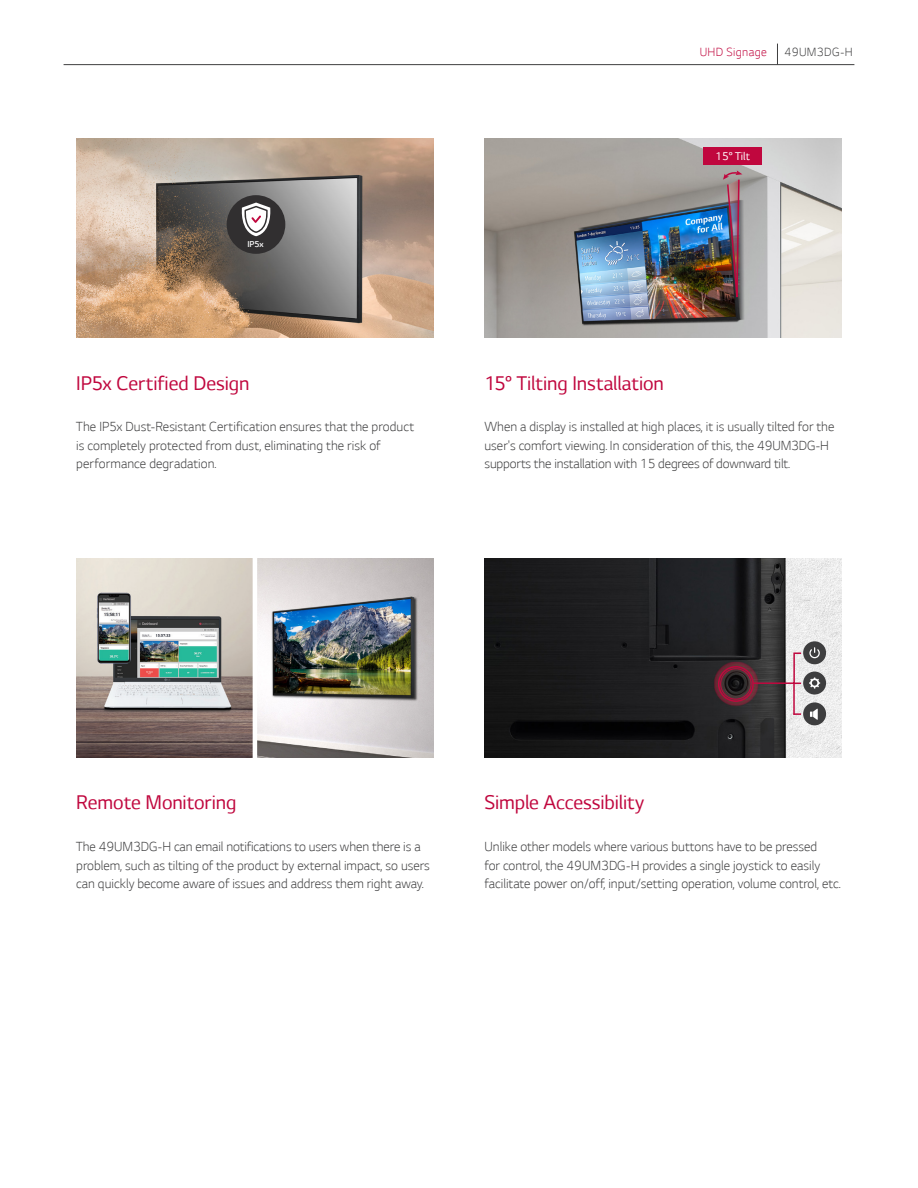
<style>
.page{position:relative;width:918px;height:1188px;background:#fff}
.page>*{position:absolute;margin:0;border:0;box-sizing:border-box;transform-origin:0 0}
.t1{font:22.5px "LG Smart";letter-spacing:-.005em;color:#c0073e}
.t2{font:300 15px/18.8px "LG Smart";color:#3e3e3f}
.t3{font:300 13.5px "LG Smart";letter-spacing:.025em;color:#c0073e}
.t4{font:300 13.5px "LG Smart";letter-spacing:.025em;color:#3e3e3f}
.t5{font:12.75px "LG Smart";color:#fff}
.t6{font:300 9.75px "LG Smart";color:#fff}
</style>
<div class="page">
<img style="left:76px;top:558px;width:357px;height:200px">
<hr style="left:253px;top:556px;width:4px;height:204px;background:#fff">
<img style="left:485px;top:558px;width:357px;height:200px">
<div style="left:803px;top:641px;width:23px;height:23px;background:#3e3e3f;border-radius:50%"></div>
<div style="left:803px;top:672px;width:23px;height:23px;background:#3e3e3f;border-radius:50%"></div>
<div style="left:803px;top:702px;width:23px;height:23px;background:#3e3e3f;border-radius:50%"></div>
<svg style="left:809px;top:647px;width:11px;height:12px"></svg>
<svg style="left:809px;top:678px;width:11px;height:11px"></svg>
<svg style="left:810px;top:709px;width:8px;height:11px"></svg>
<hr style="left:793px;top:683px;width:2px;height:32px;background:#c0073e">
<svg style="left:751px;top:652px;width:52px;height:33px"></svg>
<svg style="left:794px;top:713px;width:7px;height:2px"></svg>
<div style="left:718px;top:666px;width:36px;height:36px;border:2px solid #c0073e;border-radius:50%"></div>
<div style="left:720px;top:668px;width:31px;height:32px;border:1px solid #c0073e;border-radius:50%"></div>
<hr style="left:64px;top:64px;width:790px;height:1px;background:#3e3e3f">
<img style="left:76px;top:138px;width:357px;height:199px">
<div style="left:227px;top:195px;width:58px;height:59px;background:#312f30;border-radius:50%"></div>
<svg style="left:241px;top:203px;width:30px;height:33px"></svg>
<img style="left:485px;top:138px;width:357px;height:199px">
<div style="left:703px;top:147px;width:59px;height:18px;background:#c0073e"></div>
<img style="left:723px;top:170px;width:19px;height:158px">
<svg style="left:777px;top:44px;width:1px;height:20px"></svg>
<p class="t3" style="left:700px;top:45px;width:69px">UHD Signage</p>
<p class="t4" style="left:784px;top:45px;width:70px">49UM3DG-H</p>
<p class="t6" style="left:247px;top:239px;width:18px">IP5x</p>
<p class="t5" style="left:716px;top:149px;width:36px">15° Tilt</p>
<p class="t1" style="left:76px;top:371px;width:175px">IP5x Certified Design</p>
<p class="t1" style="left:485px;top:371px;width:181px">15° Tilting Installation</p>
<p class="t2" style="left:485px;top:417px;width:351px">When a display is installed at high places, it is usually tilted for the user's comfort viewing. In consideration of this, the 49UM3DG-H supports the installation with 15 degrees of downward tilt.</p>
<p class="t2" style="left:76px;top:417px;width:339px">The IP5x Dust-Resistant Certification ensures that the product is completely protected from dust, eliminating the risk of performance degradation.</p>
<p class="t1" style="left:76px;top:790px;width:162px">Remote Monitoring</p>
<p class="t1" style="left:485px;top:790px;width:161px">Simple Accessibility</p>
<p class="t2" style="left:485px;top:837px;width:358px">Unlike other models where various buttons have to be pressed<br>for control, the 49UM3DG-H provides a single joystick to easily facilitate power on/off, input/setting operation, volume control, etc.</p>
<p class="t2" style="left:76px;top:837px;width:355px">The 49UM3DG-H can email notifications to users when there is a problem, such as tilting of the product by external impact, so users can quickly become aware of issues and address them right away.</p>
</div>
